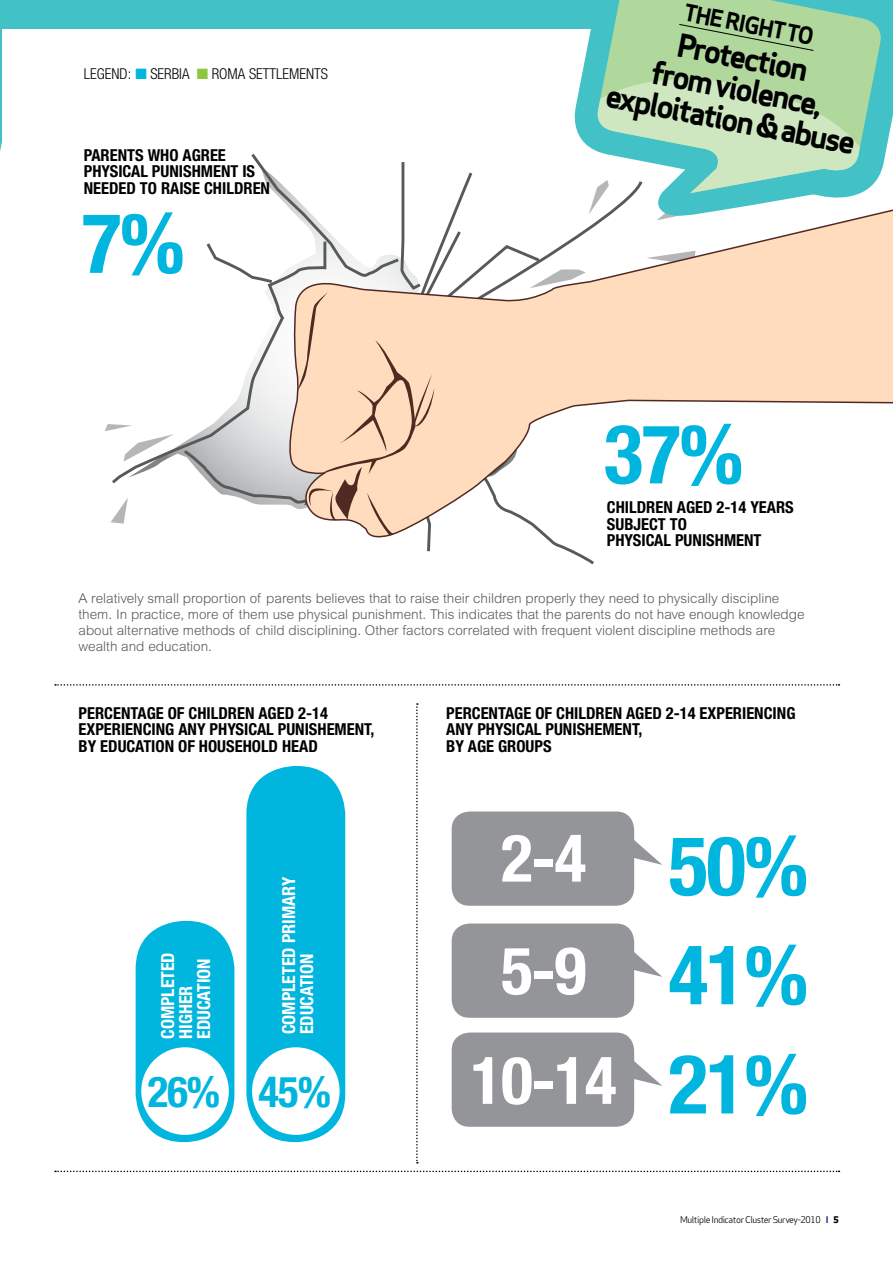
<style>
.page{position:relative;width:893px;height:1263px;background:#fff}
.page>*{position:absolute;margin:0;border:0;box-sizing:border-box;transform-origin:0 0}
.t1{font:700 condensed 83.4px "Helvetica Neue";color:#00b5de}
.t2{font:700 condensed 82.2px "Helvetica Neue";letter-spacing:-.02em;color:#00b5de}
.t3{font:700 condensed 66px/111.1px "Helvetica Neue";color:#fff;text-align:center}
.t4{font:700 condensed 42.75px "Helvetica Neue";color:#00b5de}
.t5{font:700 31.5px/31.5px "Apex Sans";color:#000;text-align:center}
.t6{font:700 22.8px "Apex Sans";color:#000}
.t7{font:700 condensed 18px/18px "Helvetica Neue";color:#fff}
.t8{font:700 condensed 16.5px/16.5px "Helvetica Neue";color:#000}
.t9{font:300 condensed 15px "Helvetica Neue";color:#000}
.t10{font:300 13.5px/16.2px "Arial";color:#58595b}
.t11{font:9px "Apex Sans";letter-spacing:-.05em;color:#000}
.s1{color:#00b5de}
.s2{color:#8dc63f}
.s3{font-weight:800;color:#25408f}
.s4{font-weight:800}
</style>
<div class="page">
<div style="left:0;top:0;width:893px;height:28px;background:#42c1c7"></div>
<svg style="left:565px;top:28px;width:328px;height:192px"></svg>
<svg style="left:592px;top:0;width:294px;height:193px;fill:#b1d89c"></svg>
<svg style="left:105px;top:68px;width:779px;height:497px"></svg>
<svg style="left:55px;top:684px;width:784px;height:2px"></svg>
<svg style="left:55px;top:1170px;width:784px;height:2px"></svg>
<svg style="left:416px;top:703px;width:2px;height:460px"></svg>
<div style="left:136px;top:921px;width:98px;height:221px;background:#00b5de;border-radius:48px"></div>
<div style="left:246px;top:766px;width:99px;height:376px;background:#00b5de;border-radius:48px"></div>
<div style="left:141px;top:1047px;width:88px;height:88px;background:#fff;border-radius:50%"></div>
<div style="left:252px;top:1047px;width:88px;height:88px;background:#fff;border-radius:50%"></div>
<svg style="left:0;top:28px;width:2px;height:123px"></svg>
<div style="left:452px;top:811px;width:182px;height:95px;background:#939598;border-radius:18px"></div>
<svg style="left:626px;top:826px;width:36px;height:77px"></svg>
<div style="left:452px;top:923px;width:182px;height:95px;background:#939598;border-radius:18px"></div>
<svg style="left:626px;top:936px;width:36px;height:79px"></svg>
<div style="left:452px;top:1032px;width:182px;height:95px;background:#939598;border-radius:18px"></div>
<svg style="left:626px;top:1045px;width:36px;height:79px"></svg>
<div style="left:678px;top:4px;width:137px;height:48px;background:#b1d89c"></div>
<p class="t9" style="left:84px;top:65px;width:246px">LEGEND: <span class="s1">■</span> SERBIA <span class="s2">■</span> ROMA SETTLEMENTS</p>
<p class="t8" style="left:84px;top:146px;width:10px">PARENTS</p>
<p class="t8" style="left:148px;top:146px;width:12px">WHO</p>
<p class="t8" style="left:183px;top:146px;width:10px">AGREE</p>
<p class="t8" style="left:84px;top:163px;width:9px">PHYSI</p>
<p class="t8" style="left:123px;top:163px;width:39px">CAL PUNISH</p>
<p class="t8" style="left:201px;top:163px;width:22px">MENT</p>
<p class="t8" style="left:242px;top:163px;width:7px">IS</p>
<p class="t8" style="left:84px;top:179px;width:10px">NEEDED</p>
<p class="t8" style="left:140px;top:179px;width:30px">TO RAISE</p>
<p class="t8" style="left:204px;top:179px;width:18px">CHILDREN</p>
<h1 class="t1" style="left:82px;top:193px;width:105px">7%</h1>
<h3 class="t6" style="left:728px;top:6px;width:36px;rotate:11deg">RIGHT</h3>
<h3 class="t5" style="left:621px;top:17px;width:257px;rotate:11deg">Protection<br>from violence, exploitation &amp; abuse</h3>
<h2 class="t2" style="left:604px;top:404px;width:141px">37%</h2>
<p class="t8" style="left:607px;top:499px;width:18px">CHILDREN</p>
<p class="t8" style="left:677px;top:499px;width:10px">AGED</p>
<p class="t8" style="left:717px;top:499px;width:44px">2-14 YEARS</p>
<p class="t8" style="left:607px;top:515px;width:73px">SUBJECT TO<br>PHYSI</p>
<p class="t8" style="left:646px;top:532px;width:39px">CAL PUNISH</p>
<p class="t8" style="left:724px;top:532px;width:22px">MENT</p>
<p class="t10" style="left:79px;top:590px;width:727px">A relatively small proportion of parents believes that to raise their children properly they need to physically discipline them. In practice, more of them use physical punishment. This indicates that the parents do not have enough knowledge about alternative methods of child disciplining. Other factors correlated with frequent violent discipline methods are wealth and education.</p>
<p class="t8" style="left:79px;top:704px;width:44px">PERCENTAGE</p>
<p class="t8" style="left:168px;top:704px;width:39px">OF CHILDREN</p>
<p class="t8" style="left:258px;top:704px;width:71px">AGED 2-14</p>
<p class="t8" style="left:79px;top:721px;width:9px">EXPERIEN</p>
<p class="t8" style="left:143px;top:721px;width:46px">CING ANY</p>
<p class="t8" style="left:210px;top:721px;width:9px">PHYSI</p>
<p class="t8" style="left:248px;top:721px;width:39px">CAL PUNISHE</p>
<p class="t8" style="left:335px;top:721px;width:41px">MENT,</p>
<p class="t8" style="left:79px;top:737px;width:66px">BYEDUCATION</p>
<p class="t8" style="left:178px;top:737px;width:31px">OF HOUSEHOLD</p>
<p class="t8" style="left:282px;top:737px;width:10px">HEAD</p>
<h3 class="t7" style="left:158px;top:1039px;width:88px;rotate:-90deg">COMPLETED<br>HIGHER<br>EDUCATION</h3>
<h3 class="t7" style="left:279px;top:1034px;width:159px;rotate:-90deg">COMPLETED PRIMARY<br>EDUCATION</h3>
<h3 class="t4" style="left:148px;top:1066px;width:185px">26% 45%</h3>
<p class="t8" style="left:446px;top:704px;width:44px">PERCENTAGE</p>
<p class="t8" style="left:535px;top:704px;width:39px">OF CHILDREN</p>
<p class="t8" style="left:626px;top:704px;width:83px">AGED 2-14 EXPERIEN</p>
<p class="t8" style="left:764px;top:704px;width:17px">CING</p>
<p class="t8" style="left:446px;top:721px;width:11px">ANY</p>
<p class="t8" style="left:477px;top:721px;width:9px">PHYSI</p>
<p class="t8" style="left:516px;top:721px;width:39px">CAL PUNISHE</p>
<p class="t8" style="left:602px;top:721px;width:41px">MENT,</p>
<p class="t8" style="left:446px;top:737px;width:107px">BY AGE GROUPS</p>
<h3 class="t3" style="left:471px;top:802px;width:147px">2-4<br>5-9<br>10-14</h3>
<h2 class="t2" style="left:669px;top:816px;width:141px">50%</h2>
<h2 class="t2" style="left:669px;top:925px;width:141px">41%</h2>
<h2 class="t2" style="left:669px;top:1034px;width:141px">21%</h2>
<p class="t11" style="left:680px;top:1212px;width:160px">Multiple Indicator Cluster Survey-2010 <span class="s3">I</span> <span class="s4">5</span></p>
</div>
